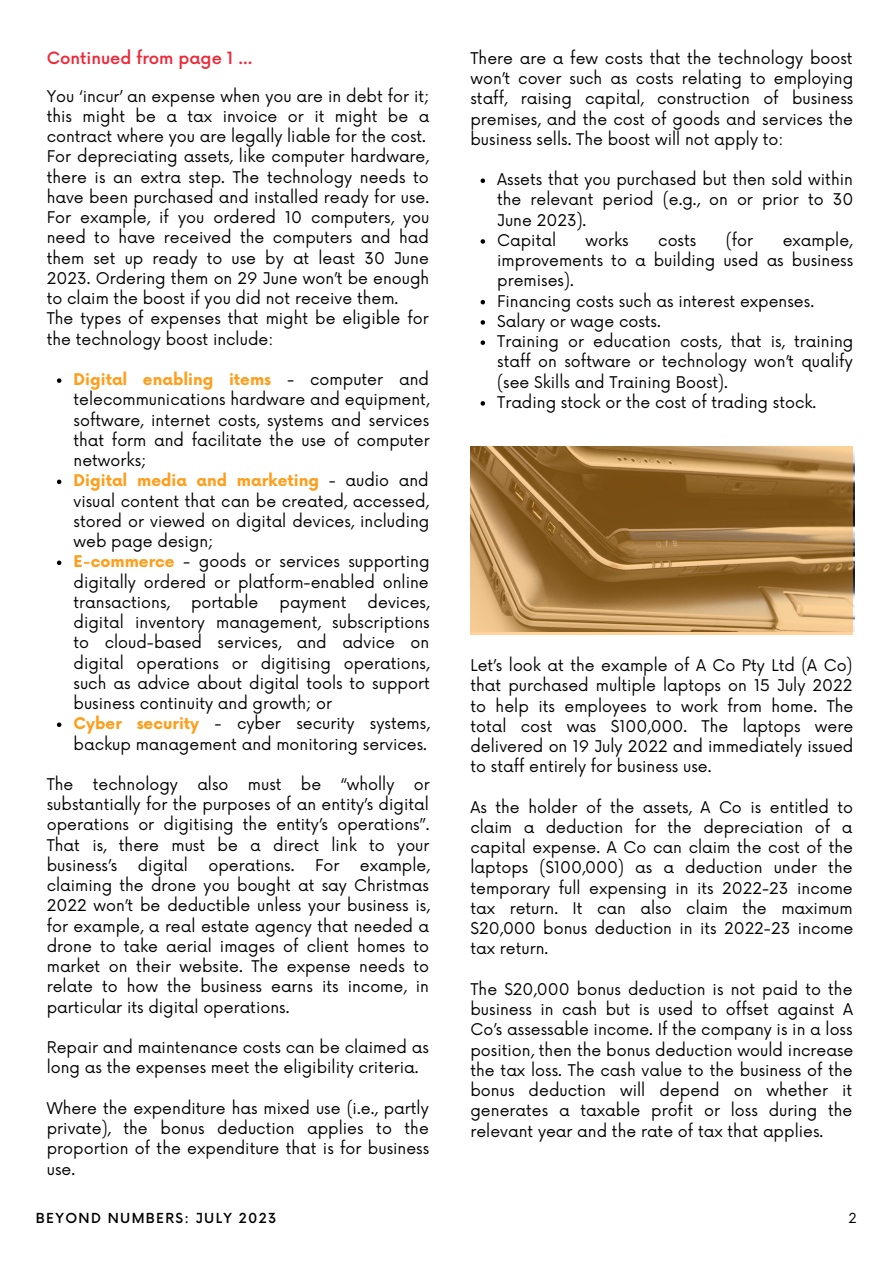
<style>
.page{position:relative;width:893px;height:1264px;background:#fff}
.page>*{position:absolute;margin:0;border:0;box-sizing:border-box;transform-origin:0 0}
.t1{font:500 16.5px "Now";color:#ed2939}
.t2{font:15.75px/20.2px "Now";color:#000;text-align:justify}
.t3{font:500 13.5px "Now";letter-spacing:.1em;color:#000}
.t4{font:13.5px "Now";color:#000}
.s1{font-weight:700;color:#ff9e1b}
</style>
<div class="page">
<svg style="left:480px;top:178px;width:5px;height:5px"></svg>
<svg style="left:480px;top:239px;width:5px;height:5px"></svg>
<svg style="left:480px;top:300px;width:5px;height:4px"></svg>
<svg style="left:480px;top:320px;width:5px;height:5px"></svg>
<svg style="left:480px;top:340px;width:5px;height:5px"></svg>
<svg style="left:480px;top:401px;width:5px;height:4px"></svg>
<svg style="left:470px;top:447px;width:383px;height:187px;background:#a67c44"></svg>
<svg style="left:57px;top:378px;width:4px;height:5px"></svg>
<svg style="left:57px;top:479px;width:4px;height:5px"></svg>
<svg style="left:57px;top:560px;width:4px;height:5px"></svg>
<svg style="left:57px;top:722px;width:4px;height:5px"></svg>
<p class="t2" style="left:470px;top:49px;width:384px">There are a few costs that the technology boost won’t cover such as costs relating to employing staff, raising capital, construction of business premises, and the cost of goods and services the business sells. The boost will not apply to:</p>
<p class="t1" style="left:47px;top:49px;width:207px">Continued from page 1 ...</p>
<p class="t2" style="left:47px;top:87px;width:384px">You ‘incur’ an expense when you are in debt for it; this might be a tax invoice or it might be a contract where you are legally liable for the cost.</p>
<p class="t2" style="left:47px;top:147px;width:384px">For depreciating assets, like computer hardware, there is an extra step. The technology needs to have been purchased and installed ready for use.<br>For example, if you ordered 10 computers, you need to have received the computers and had them set up ready to use by at least 30 June 2023. Ordering them on 29 June won’t be enough to claim the boost if you did not receive them.</p>
<p class="t2" style="left:47px;top:309px;width:383px">The types of expenses that might be eligible for the technology boost include:</p>
<p class="t2" style="left:497px;top:170px;width:357px">Assets that you purchased but then sold within the relevant period (e.g., on or prior to 30<br>June 2023).</p>
<p class="t2" style="left:497px;top:231px;width:60px">Capital</p>
<p class="t2" style="left:585px;top:231px;width:45px">works</p>
<p class="t2" style="left:658px;top:231px;width:40px">costs</p>
<p class="t2" style="left:725px;top:231px;width:29px">(for</p>
<p class="t2" style="left:497px;top:231px;width:357px;text-indent:285px">example, improvements to a building used as business premises).</p>
<p class="t2" style="left:497px;top:292px;width:318px">Financing costs such as interest expenses.</p>
<p class="t2" style="left:497px;top:312px;width:165px">Salary or wage costs.</p>
<p class="t2" style="left:497px;top:332px;width:357px">Training or education costs, that is, training staff on software or technology won’t qualify (see Skills and Training Boost).</p>
<p class="t2" style="left:497px;top:393px;width:320px">Trading stock or the cost of trading stock.</p>
<p class="t2" style="left:74px;top:370px;width:357px"><span class="s1">Digital enabling items</span> - computer and telecommunications hardware and equipment, software, internet costs, systems and services that form and facilitate the use of computer networks;</p>
<p class="t2" style="left:74px;top:471px;width:357px"><span class="s1">Digital media and marketing</span> - audio and visual content that can be created, accessed, stored or viewed on digital devices, including web page design;</p>
<p class="t2" style="left:74px;top:552px;width:357px"><span class="s1">E-commerce</span> - goods or services supporting digitally ordered or platform-enabled online transactions,</p>
<p class="t2" style="left:74px;top:592px;width:357px;text-indent:294px">devices, digital inventory management, subscriptions to cloud-based services, and advice on digital operations or digitising operations, such as advice about digital tools to support business continuity and growth; or</p>
<p class="t2" style="left:74px;top:714px;width:357px"><span class="s1">Cyber security</span> - cyber security systems, backup management and monitoring services.</p>
<p class="t2" style="left:191px;top:592px;width:69px">portable</p>
<p class="t2" style="left:279px;top:592px;width:68px">payment</p>
<p class="t2" style="left:470px;top:656px;width:384px">Let’s look at the example of A Co Pty Ltd (A Co) that purchased multiple laptops on 15 July 2022 to help its employees to work from home. The total cost was $100,000. The laptops were delivered on 19 July 2022 and immediately issued to staff entirely for business use.</p>
<p class="t2" style="left:470px;top:797px;width:384px">As the holder of the assets, A Co is entitled to claim a deduction for the depreciation of a capital expense. A Co can claim the cost of the laptops ($100,000) as a deduction under the temporary full expensing in its 2022-23 income tax return. It can also claim the maximum $20,000 bonus deduction in its 2022-23 income tax return.</p>
<p class="t2" style="left:470px;top:979px;width:384px">The $20,000 bonus deduction is not paid to the business in cash but is used to offset against A Co’s assessable income. If the company is in a loss position, then the bonus deduction would increase the tax loss. The cash value to the business of the bonus deduction will depend on whether it generates a taxable profit or loss during the relevant year and the rate of tax that applies.</p>
<p class="t2" style="left:47px;top:775px;width:384px">The technology also must be “wholly or substantially for the purposes of an entity’s digital operations or digitising the entity’s operations”.<br>That is, there must be a direct link to your business’s</p>
<p class="t2" style="left:47px;top:856px;width:384px;text-indent:313px">example, claiming the drone you bought at say Christmas 2022 won’t be deductible unless your business is, for example, a real estate agency that needed a drone to take aerial images of client homes to market on their website. The expense needs to relate to how the business earns its income, in particular its digital operations.</p>
<p class="t2" style="left:47px;top:1038px;width:383px">Repair and maintenance costs can be claimed as long as the expenses meet the eligibility criteria.</p>
<p class="t2" style="left:47px;top:1098px;width:384px">Where the expenditure has mixed use (i.e., partly private), the bonus deduction applies to the proportion of the expenditure that is for business use.</p>
<p class="t3" style="left:36px;top:1210px;width:242px">BEYOND NUMBERS: JULY 2023</p>
<p class="t4" style="left:848px;top:1210px;width:10px">2</p>
<p class="t2" style="left:138px;top:856px;width:52px">digital</p>
<p class="t2" style="left:208px;top:856px;width:88px">operations.</p>
<p class="t2" style="left:315px;top:856px;width:26px">For</p>
</div>
